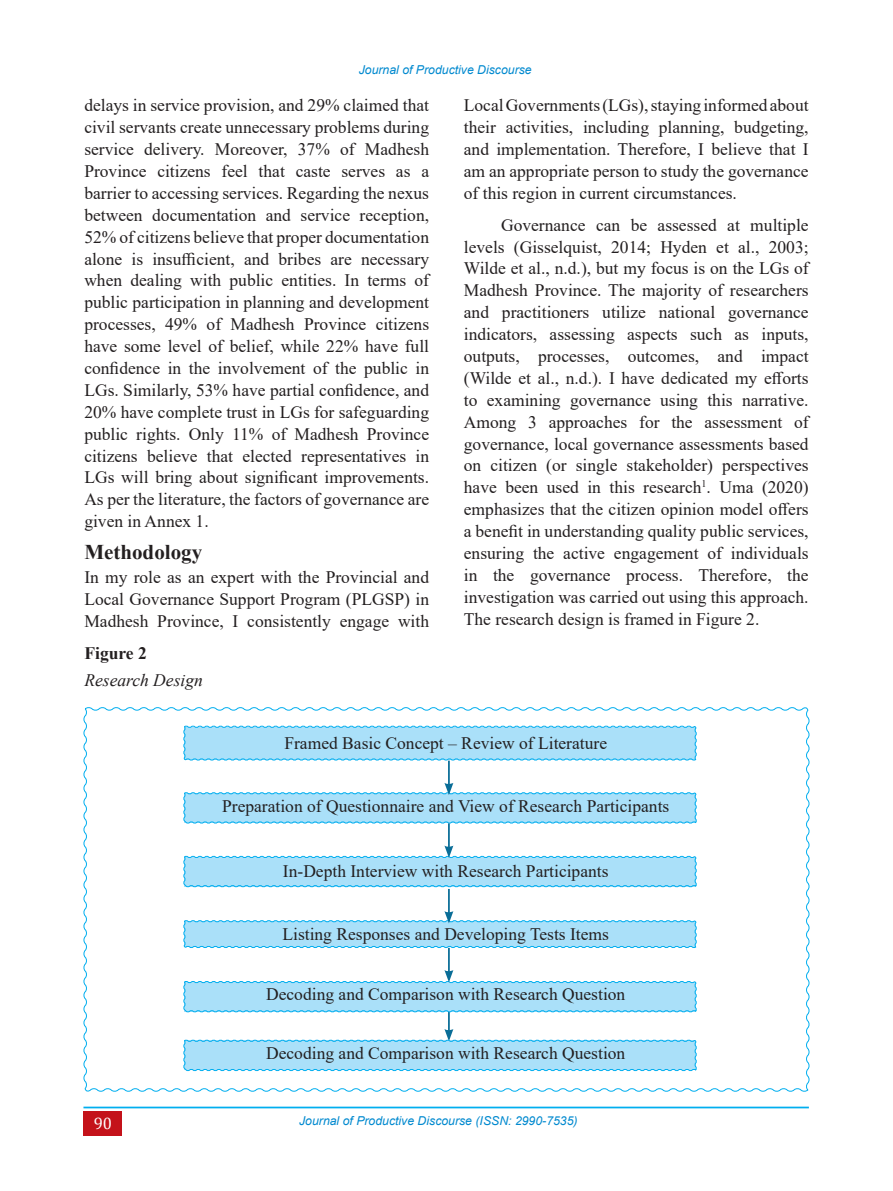
<style>
.page{position:relative;width:893px;height:1191px;background:#fff}
.page>*{position:absolute;margin:0;border:0;box-sizing:border-box;transform-origin:0 0}
.t1{font:700 21px "Times New Roman";color:#231f20}
.tt{font:17.5px/21.9px "Times New Roman";color:#231f20;text-align:justify}
.T{font:17.5px/21.9px "Times New Roman";color:#231f20;text-align:justify}
.Figure{font:17.5px "Times New Roman";color:#231f20}
.Figure-2{font:italic 17.5px "Times New Roman";color:#231f20}
.Figure-3{font:700 17.5px "Times New Roman";color:#231f20}
.t2{font:16.62px "Cambria";color:#fff}
.t3{font:italic 12.25px "Arial";color:#0089cf}
</style>
<div class="page">
<div style="left:83px;top:1111px;width:39px;height:25px;background:#c4121a"></div>
<hr style="left:83px;top:1106px;width:726px;height:2px;background:#00aeef">
<svg style="left:83px;top:707px;width:727px;height:385px"></svg>
<hr style="left:448px;top:1008px;width:2px;height:23px;background:#096d97">
<svg style="left:183px;top:725px;width:514px;height:36px;background:#a4def8"></svg>
<svg style="left:183px;top:1029px;width:514px;height:42px"></svg>
<hr style="left:448px;top:760px;width:2px;height:25px;background:#096d97">
<svg style="left:183px;top:783px;width:514px;height:41px"></svg>
<hr style="left:448px;top:823px;width:2px;height:25px;background:#096d97">
<svg style="left:183px;top:845px;width:514px;height:42px"></svg>
<hr style="left:448px;top:889px;width:2px;height:25px;background:#096d97">
<svg style="left:183px;top:911px;width:514px;height:37px"></svg>
<hr style="left:448px;top:948px;width:2px;height:24px;background:#096d97">
<svg style="left:183px;top:970px;width:514px;height:42px"></svg>
<p class="t3" style="left:359px;top:62px;width:174px">Journal of Productive Discourse</p>
<p class="tt" style="left:84px;top:94px;width:346px">delays in service provision, and 29% claimed that civil servants create unnecessary problems during service delivery. Moreover, 37% of Madhesh Province citizens feel that caste serves as a barrier to accessing services. Regarding the nexus between documentation and service reception, 52% of citizens believe that proper documentation alone is insufficient, and bribes are necessary when dealing with public entities. In terms of public participation in planning and development processes, 49% of Madhesh Province citizens have some level of belief, while 22% have full confidence in the involvement of the public in LGs. Similarly, 53% have partial confidence, and 20% have complete trust in LGs for safeguarding public rights. Only 11% of Madhesh Province citizens believe that elected representatives in LGs will bring about significant improvements.<br>As per the literature, the factors of governance are given in Annex 1.</p>
<p class="t1" style="left:84px;top:537px;width:119px">Methodology</p>
<p class="T" style="left:84px;top:566px;width:346px">In my role as an expert with the Provincial and Local Governance Support Program (PLGSP) in Madhesh Province, I consistently engage with</p>
<p class="Figure-3" style="left:84px;top:641px;width:64px">Figure 2</p>
<p class="Figure-2" style="left:84px;top:668px;width:120px">Research Design</p>
<p class="T" style="left:464px;top:94px;width:346px">Local Governments (LGs), staying informed about their activities, including planning, budgeting, and implementation. Therefore, I believe that I am an appropriate person to study the governance of this region in current circumstances.</p>
<p class="tt" style="left:464px;top:213px;width:346px;text-indent:37px">Governance can be assessed at multiple levels (Gisselquist, 2014; Hyden et al., 2003; Wilde et al., n.d.), but my focus is on the LGs of Madhesh Province. The majority of researchers and practitioners utilize national governance indicators, assessing aspects such as inputs, outputs, processes, outcomes, and impact (Wilde et al., n.d.). I have dedicated my efforts to examining governance using this narrative.<br>Among 3 approaches for the assessment of governance, local governance assessments based on citizen (or single stakeholder) perspectives have been used in this research<sup>1</sup>. Uma (2020) emphasizes that the citizen opinion model offers a benefit in understanding quality public services, ensuring the active engagement of individuals in the governance process. Therefore, the investigation was carried out using this approach.<br>The research design is framed in Figure 2.</p>
<p class="Figure" style="left:284px;top:730px;width:324px">Framed Basic Concept – Review of Literature</p>
<p class="Figure" style="left:222px;top:793px;width:449px">Preparation of Questionnaire and View of Research Participants</p>
<p class="Figure" style="left:283px;top:858px;width:327px">In-Depth Interview with Research Participants</p>
<p class="Figure" style="left:282px;top:921px;width:328px">Listing Responses and Developing Tests Items</p>
<p class="Figure" style="left:266px;top:982px;width:361px">Decoding and Comparison with Research Question</p>
<p class="Figure" style="left:266px;top:1040px;width:361px">Decoding and Comparison with Research Question</p>
<p class="t2" style="left:94px;top:1113px;width:20px">90</p>
<p class="t3" style="left:299px;top:1112px;width:280px">Journal of Productive Discourse (ISSN: 2990-7535)</p>
</div>
